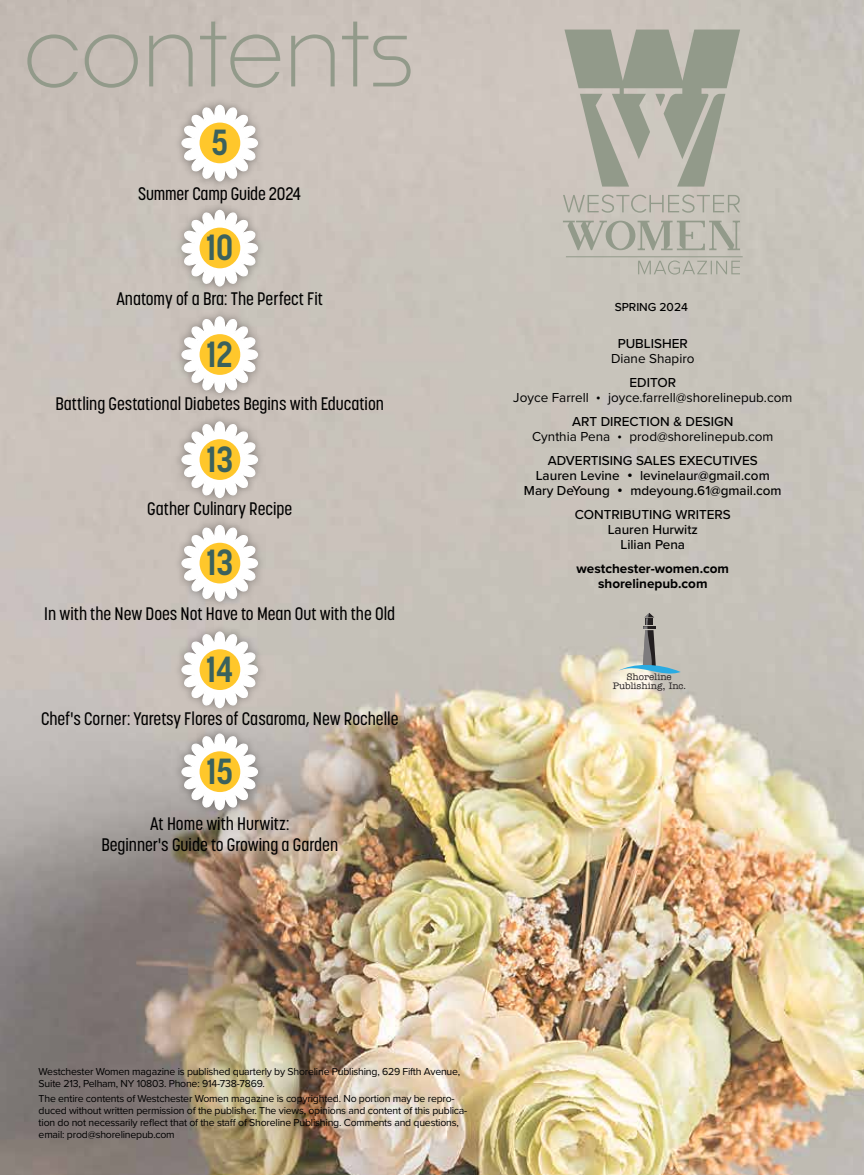
<style>
.page{position:relative;width:864px;height:1175px;background:#fff}
.page>*{position:absolute;margin:0;border:0;box-sizing:border-box;transform-origin:0 0}
.t1{font:300 100.5px "Noka";color:#929a8a}
.t2{font:700 36px "Korolev Condensed";color:#3b615d}
.t3{font:500 18px/21px "Korolev Condensed";color:#000;text-align:center}
.t4{font:500 13.5px/15px "Proxima Nova";color:#000;text-align:center}
.t5{font:13.5px/15px "Proxima Nova";color:#000;text-align:center}
.t6{font:700 13.5px/15px "Proxima Nova";color:#000;text-align:center}
.t7{font:500 12px "Proxima Nova";color:#000}
.t8{font:10.5px/12px "Proxima Nova";letter-spacing:-.02em;color:#000}
.t9{font:500 9.45px/8.6px "American Typewriter Std";color:#231f20;text-align:center}
.s1{font-weight:500}
.s2{font-family:"Azo Sans"}
.s3{font-family:"Gotham";font-weight:400}
</style>
<div class="page">
<img style="left:0;top:0;width:864px;height:1174px">
<svg style="left:564px;top:30px;width:176px;height:156px;background:#adaea2"></svg>
<svg style="left:563px;top:195px;width:177px;height:18px;background:#bebbb1"></svg>
<svg style="left:563px;top:221px;width:177px;height:29px;background:#b5b6aa"></svg>
<svg style="left:638px;top:260px;width:102px;height:14px"></svg>
<hr style="left:566px;top:256px;width:177px;height:1px;background:#929a8a">
<svg style="left:618px;top:613px;width:63px;height:65px;background:#b3b7b1"></svg>
<div style="left:174px;top:97px;width:91px;height:92px;background:#cac1ba"></div>
<svg style="left:181px;top:105px;width:77px;height:76px"></svg>
<div style="left:174px;top:202px;width:91px;height:92px;background:#000;opacity:.35"></div>
<svg style="left:181px;top:210px;width:77px;height:76px"></svg>
<div style="left:174px;top:308px;width:91px;height:92px;background:#c8c1b9"></div>
<svg style="left:181px;top:316px;width:77px;height:77px"></svg>
<div style="left:174px;top:413px;width:91px;height:92px;background:#c9c0ba"></div>
<svg style="left:181px;top:421px;width:77px;height:77px"></svg>
<div style="left:174px;top:517px;width:91px;height:92px;background:#c8bfb8"></div>
<svg style="left:181px;top:525px;width:77px;height:76px"></svg>
<div style="left:174px;top:623px;width:91px;height:92px;background:#c8c1b8"></div>
<svg style="left:181px;top:631px;width:77px;height:77px"></svg>
<div style="left:174px;top:725px;width:91px;height:92px;background:#000;opacity:.35"></div>
<svg style="left:181px;top:733px;width:77px;height:77px"></svg>
<h1 class="t1" style="left:23px;top:-14px;width:392px">contents</h1>
<h2 class="t2" style="left:211px;top:121px;width:18px">5</h2>
<h3 class="t3" style="left:138px;top:183px;width:165px">Summer Camp Guide 2024</h3>
<h2 class="t2" style="left:206px;top:226px;width:28px">10</h2>
<h3 class="t3" style="left:116px;top:288px;width:208px">Anatomy of a Bra: The Perfect Fit</h3>
<h2 class="t2" style="left:207px;top:333px;width:28px">12</h2>
<h3 class="t3" style="left:56px;top:393px;width:330px">Battling Gestational Diabetes Begins with Education</h3>
<h2 class="t2" style="left:206px;top:438px;width:28px">13</h2>
<h3 class="t3" style="left:147px;top:498px;width:147px">Gather Culinary Recipe</h3>
<h2 class="t2" style="left:206px;top:541px;width:28px">13</h2>
<h3 class="t3" style="left:44px;top:603px;width:352px">In with the New Does Not Have to Mean Out with the Old</h3>
<h2 class="t2" style="left:206px;top:648px;width:28px">14</h2>
<h3 class="t3" style="left:41px;top:708px;width:359px">Chef's Corner: Yaretsy Flores of Casaroma, New Rochelle</h3>
<h2 class="t2" style="left:206px;top:750px;width:28px">15</h2>
<h3 class="t3" style="left:101px;top:813px;width:238px">At Home with Hurwitz:<br>Beginner's Guide to Growing a Garden</h3>
<p class="t7" style="left:615px;top:298px;width:75px">SPRING 2024</p>
<p class="t4" style="left:618px;top:336px;width:72px">PUBLISHER</p>
<p class="t5" style="left:611px;top:351px;width:85px">Diane Shapiro</p>
<p class="t5" style="left:513px;top:375px;width:281px"><span class="s1">EDITOR<br></span>Joyce Farrell <span class="s2">•</span> joyce.farrell@shorelinepub.com</p>
<p class="t5" style="left:532px;top:414px;width:243px"><span class="s1">ART DIRECTION &amp; DESIGN<br></span>Cynthia Pena <span class="s2">•</span> prod@shorelinepub.com</p>
<p class="t4" style="left:524px;top:453px;width:259px">ADVERTISING SALES EXECUTIVES<br>Lauren Levine <span class="s3">•</span> levinelaur@gmail.com<br>Mary DeYoung <span class="s3">•</span> mdeyoung.61@gmail.com</p>
<p class="t4" style="left:575px;top:507px;width:158px">CONTRIBUTING WRITERS<br>Lauren Hurwitz<br>Lilian Pena</p>
<p class="t6" style="left:577px;top:561px;width:154px">westchester-women.com shorelinepub.com</p>
<p class="t9" style="left:613px;top:673px;width:75px">Shoreline<br>Publishing, Inc.</p>
<p class="t8" style="left:39px;top:1065px;width:423px">Westchester Women magazine is published quarterly by Shoreline Publishing, 629 Fifth Avenue,<br>Suite 213, Pelham, NY 10803. Phone: 914-738-7869.</p>
<p class="t8" style="left:39px;top:1092px;width:430px">The entire contents of Westchester Women magazine is copyrighted. No portion may be repro&shy;duced without written permission of the publisher. The views, opinions and content of this publica&shy;tion do not necessarily reflect that of the staff of Shoreline Publishing. Comments and questions, email: prod@shorelinepub.com</p>
</div>
